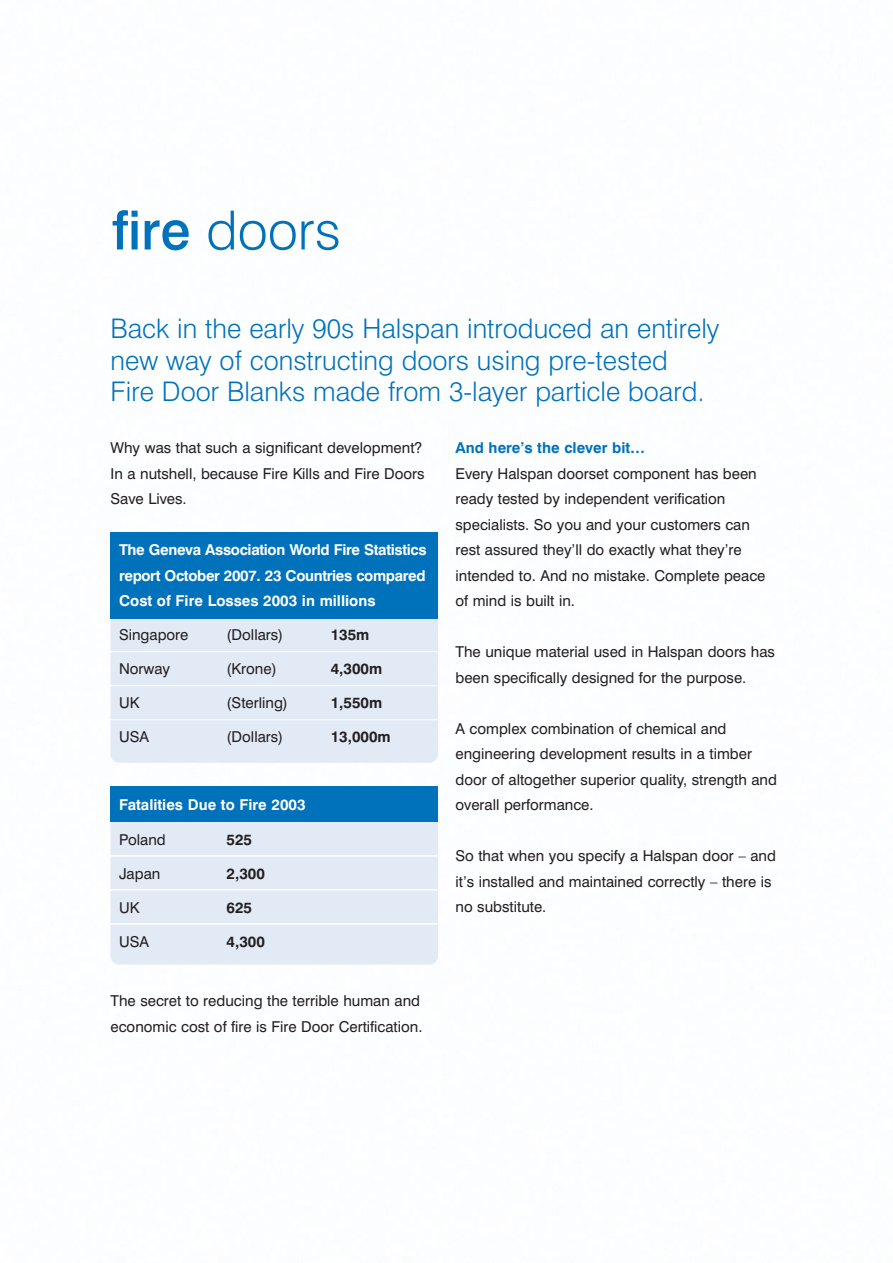
<style>
.page{position:relative;width:893px;height:1263px;background:#fff}
.page>*{position:absolute;margin:0;border:0;box-sizing:border-box;transform-origin:0 0}
.t1{font:300 54px "Swiss 721 BT";color:#0071bb}
.t2{font:300 27px/31.5px "Swiss 721 BT";color:#0071bb}
.t3{font:15px/25.5px "Swiss 721 BT";color:#231f20}
.t4{font:700 15px/25.5px "Swiss 721 BT";color:#fff;text-align:justify}
.t5{font:700 15px "Swiss 721 BT";color:#231f20}
.t6{font:700 15px "Swiss 721 BT";color:#0071bb}
.s1{font-weight:500}
</style>
<div class="page">
<div style="left:111px;top:532px;width:327px;height:231px;background:#e2eaf6;border-radius:9px"></div>
<div style="left:111px;top:532px;width:327px;height:87px;background:#0071bb"></div>
<div style="left:111px;top:786px;width:327px;height:178px;background:#e2eaf6;border-radius:9px"></div>
<div style="left:111px;top:786px;width:327px;height:36px;background:#0071bb"></div>
<hr style="left:111px;top:651px;width:326px;height:1px;background:#fff">
<hr style="left:111px;top:685px;width:326px;height:1px;background:#fff">
<hr style="left:111px;top:719px;width:326px;height:1px;background:#fff">
<hr style="left:111px;top:855px;width:326px;height:1px;background:#fff">
<hr style="left:111px;top:889px;width:326px;height:2px;background:#fff">
<hr style="left:111px;top:923px;width:326px;height:2px;background:#fff">
<h1 class="t1" style="left:112px;top:211px;width:230px"><span class="s1">fire</span> doors</h1>
<h2 class="t2" style="left:111px;top:316px;width:610px">Back in the early 90s Halspan introduced an entirely new way of constructing doors using pre-tested<br>Fire Door Blanks made from 3-layer particle board.</h2>
<p class="t3" style="left:111px;top:437px;width:316px">Why was that such a significant development?<br>In a nutshell, because Fire Kills and Fire Doors<br>Save Lives.</p>
<p class="t4" style="left:119px;top:539px;width:309px">The Geneva Association World Fire Statistics report October 2007. 23 Countries compared Cost of Fire Losses 2003 in millions</p>
<p class="t3" style="left:119px;top:624px;width:71px">Singapore</p>
<p class="t3" style="left:227px;top:624px;width:58px">(Dollars)</p>
<p class="t5" style="left:331px;top:630px;width:40px">135m</p>
<p class="t3" style="left:119px;top:658px;width:53px">Norway</p>
<p class="t3" style="left:227px;top:658px;width:52px">(Krone)</p>
<p class="t5" style="left:331px;top:664px;width:53px">4,300m</p>
<p class="t3" style="left:119px;top:692px;width:22px">UK</p>
<p class="t3" style="left:227px;top:692px;width:63px">(Sterling)</p>
<p class="t5" style="left:331px;top:698px;width:53px">1,550m</p>
<p class="t3" style="left:119px;top:726px;width:31px">USA</p>
<p class="t3" style="left:227px;top:726px;width:58px">(Dollars)</p>
<p class="t5" style="left:331px;top:732px;width:61px">13,000m</p>
<p class="t4" style="left:119px;top:794px;width:188px">Fatalities Due to Fire 2003</p>
<p class="t3" style="left:119px;top:828px;width:48px">Poland</p>
<p class="t5" style="left:227px;top:834px;width:27px">525</p>
<p class="t3" style="left:119px;top:862px;width:43px">Japan</p>
<p class="t5" style="left:227px;top:868px;width:40px">2,300</p>
<p class="t3" style="left:119px;top:896px;width:22px">UK</p>
<p class="t5" style="left:227px;top:902px;width:27px">625</p>
<p class="t3" style="left:119px;top:930px;width:31px">USA</p>
<p class="t5" style="left:227px;top:936px;width:40px">4,300</p>
<p class="t3" style="left:111px;top:989px;width:313px">The secret to reducing the terrible human and economic cost of fire is Fire Door Certification.</p>
<p class="t6" style="left:455px;top:443px;width:191px">And here’s the clever bit…</p>
<p class="t3" style="left:455px;top:462px;width:311px">Every Halspan doorset component has been ready tested by independent verification specialists. So you and your customers can rest assured they’ll do exactly what they’re intended to. And no mistake. Complete peace of mind is built in.</p>
<p class="t3" style="left:455px;top:641px;width:321px">The unique material used in Halspan doors has been specifically designed for the purpose.</p>
<p class="t3" style="left:455px;top:717px;width:323px">A complex combination of chemical and engineering development results in a timber door of altogether superior quality, strength and overall performance.</p>
<p class="t3" style="left:455px;top:845px;width:322px">So that when you specify a Halspan door – and it’s installed and maintained correctly – there is no substitute.</p>
</div>
